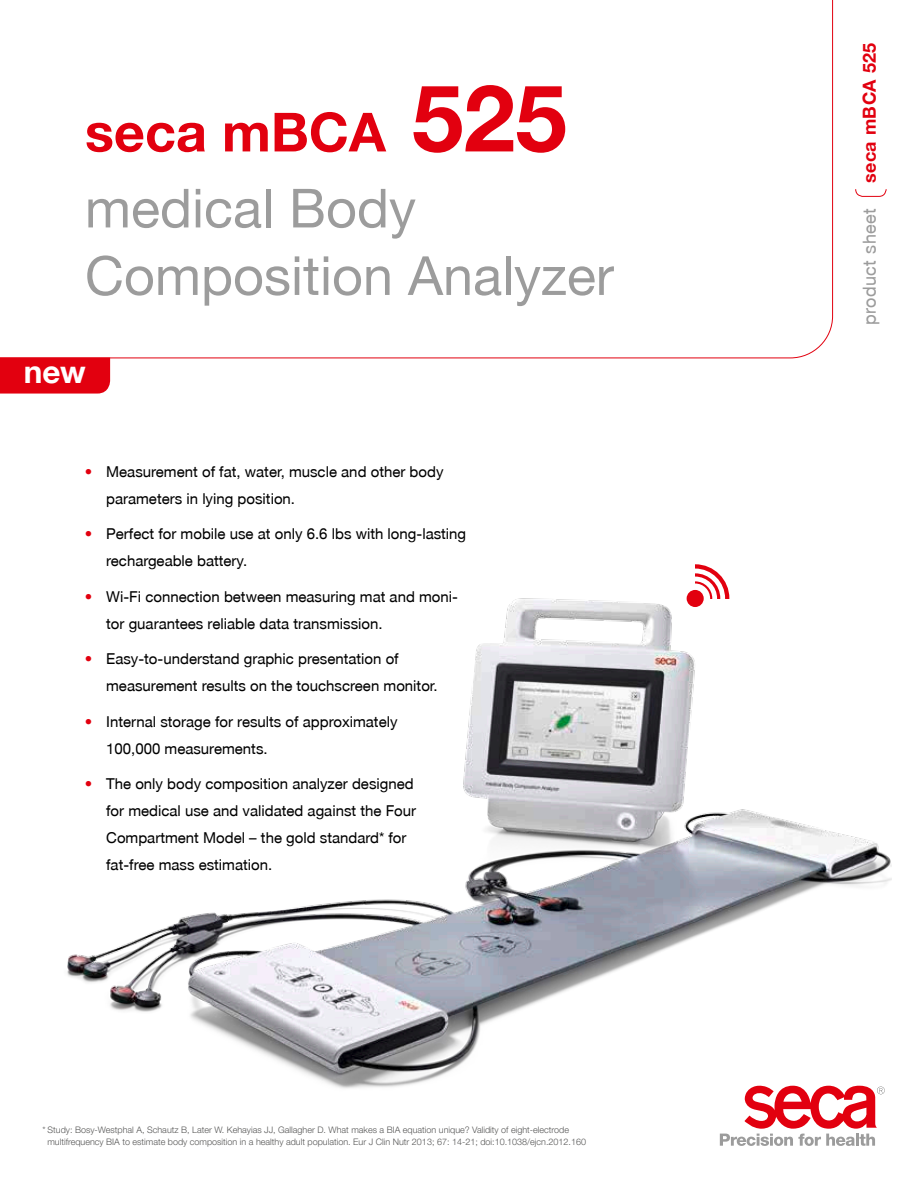
<style>
.page{position:relative;width:918px;height:1188px;background:#fff}
.page>*{position:absolute;margin:0;border:0;box-sizing:border-box;transform-origin:0 0}
.t1{font:54px/76.1px "secaglobal";color:#9c9c9c}
.t2{font:700 31.5px "secaglobal";color:#fff}
.t3{font:18px "secaglobal";letter-spacing:.025em;color:#9c9c9c}
.t4{font:700 18px "secaglobal";letter-spacing:.025em;color:#e2000f}
.t5{font:15px/27px "secaglobal";color:#000}
.t6{font:300 9px/12px "secaglobal";color:#565655}
.s1{font-weight:700;color:#e2000f}
.s2{font-weight:700;font-size:93px;color:#e2000f}
.s3{color:#e2000f}
</style>
<div class="page">
<svg style="left:855px;top:189px;width:32px;height:8px"></svg>
<svg style="left:0;top:0;width:833px;height:359px"></svg>
<svg style="left:720px;top:1121px;width:157px;height:25px"></svg>
<div style="left:0;top:358px;width:110px;height:36px;background:#e2000f"></div>
<img style="left:67px;top:590px;width:824px;height:531px">
<div style="left:687px;top:590px;width:17px;height:17px;background:#e2000f;border-radius:50%"></div>
<svg style="left:695px;top:564px;width:34px;height:34px"></svg>
<h1 class="t1" style="left:85px;top:95px;width:483px"><span class="s1">seca mBCA</span> <span class="s2">525 </span>medical Body</h1>
<h1 class="t1" style="left:85px;top:238px;width:530px">Composition Analyzer</h1>
<h2 class="t2" style="left:24px;top:353px;width:64px">new</h2>
<p class="t5" style="left:106px;top:458px;width:339px;text-indent:-21px"><span class="s3">•</span> Measurement of fat, water, muscle and other body parameters in lying position.</p>
<p class="t5" style="left:106px;top:521px;width:362px;text-indent:-21px"><span class="s3">•</span> Perfect for mobile use at only 6.6 lbs with long-lasting rechargeable battery.</p>
<p class="t5" style="left:106px;top:583px;width:353px;text-indent:-21px"><span class="s3">•</span> Wi-Fi connection between measuring mat and moni&shy;tor guarantees reliable data transmission.</p>
<p class="t5" style="left:106px;top:646px;width:333px;text-indent:-21px"><span class="s3">•</span> Easy-to-understand graphic presentation of measurement results on the touchscreen monitor.</p>
<p class="t5" style="left:106px;top:708px;width:293px;text-indent:-21px"><span class="s3">•</span> Internal storage for results of approximately<br>100,000 measurements.</p>
<p class="t5" style="left:106px;top:771px;width:312px;text-indent:-21px"><span class="s3">•</span> The only body composition analyzer designed for medical use and validated against the Four Compartment Model – the gold standard* for fat-free mass estimation.</p>
<p class="t6" style="left:47px;top:1124px;width:540px;text-indent:-5px">* Study: Bosy-Westphal A, Schautz B, Later W. Kehayias JJ, Gallagher D. What makes a BIA equation unique? Validity of eight-electrode multifrequency BIA to estimate body composition in a healthy adult population. Eur J Clin Nutr 2013; 67: 14-21; doi:10.1038/ejcn.2012.160</p>
<p class="t4" style="left:859px;top:183px;width:142px;rotate:-90deg">seca mBCA 525</p>
<p class="t3" style="left:859px;top:325px;width:119px;rotate:-90deg">product sheet</p>
</div>
